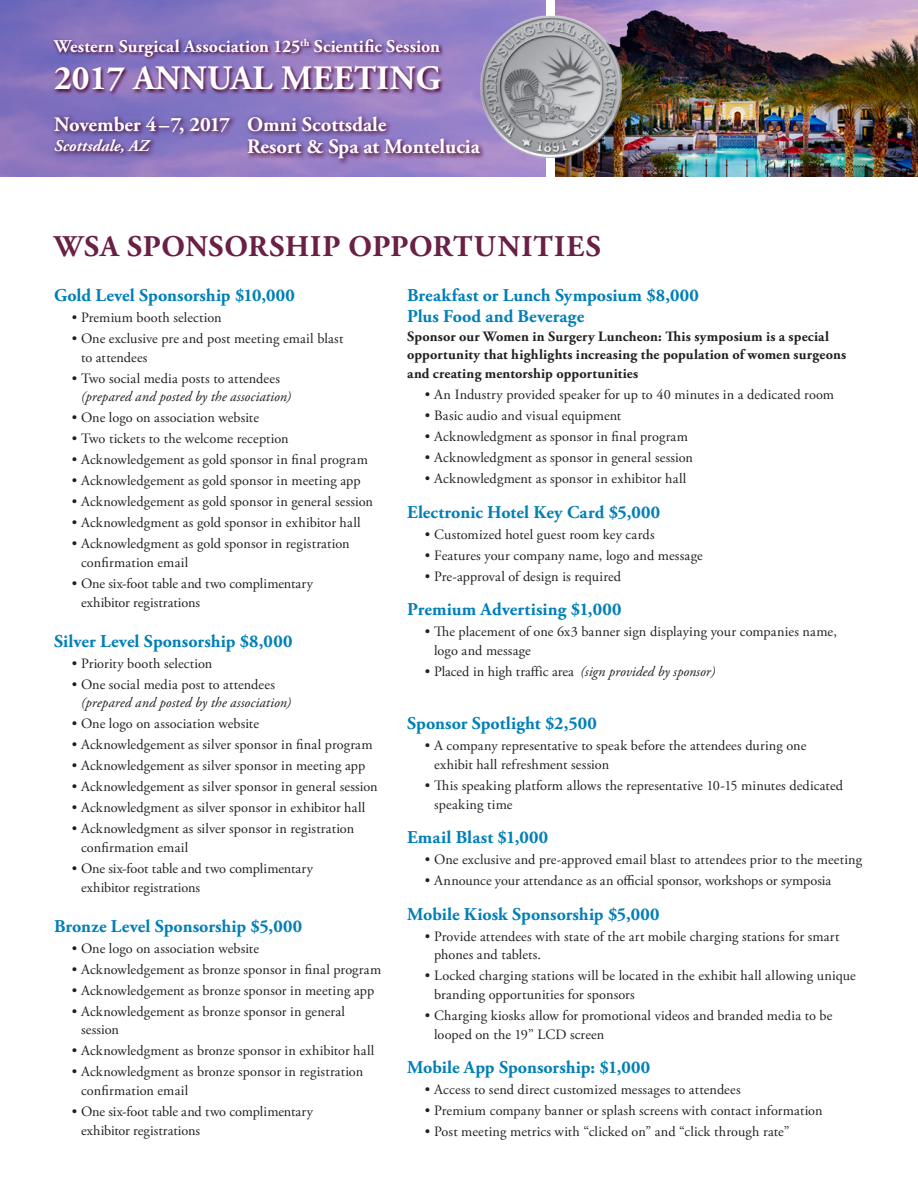
<style>
.page{position:relative;width:918px;height:1188px;background:#fff}
.page>*{position:absolute;margin:0;border:0;box-sizing:border-box;transform-origin:0 0}
.t1{font:700 34.2px "Adobe Garamond Pro";letter-spacing:.015em;color:#fff}
.t2{font:700 30px "Adobe Garamond Pro";letter-spacing:.025em;color:#6a2045}
.t3{font:700 20.55px/22.6px "Adobe Garamond Pro";color:#fff}
.t4{font:700 18px/21px "Adobe Garamond Pro";letter-spacing:.005em;color:#007fb7}
.t5{font:700 17.85px "Adobe Garamond Pro";letter-spacing:.005em;color:#fff}
.t6{font:italic 700 16.5px "Adobe Garamond Pro";color:#fff}
.t7{font:14.25px/18.8px "Adobe Garamond Pro";letter-spacing:.01em;color:#231f20}
.t8{font:700 14.25px/18.8px "Adobe Garamond Pro";letter-spacing:.01em;color:#231f20}
.t9{font:italic 14.25px/18.8px "Adobe Garamond Pro";letter-spacing:.01em;color:#231f20}
.s1{font-style:normal}
.s2{font-style:italic}
</style>
<div class="page">
<img style="left:0;top:0;width:546px;height:176px">
<img style="left:555px;top:0;width:363px;height:176px">
<svg style="left:51px;top:113px;width:186px;height:46px;background:#7a63ac"></svg>
<svg style="left:245px;top:113px;width:242px;height:52px;background:#886baf"></svg>
<svg style="left:52px;top:37px;width:393px;height:60px;background:#8161a3"></svg>
<img style="left:480px;top:16px;width:142px;height:141px">
<p class="t5" style="left:54px;top:36px;width:388px">Western Surgical Association 125<sup>th</sup> Scientific Session</p>
<h1 class="t1" style="left:54px;top:59px;width:388px">2017 ANNUAL MEETING</h1>
<h3 class="t3" style="left:54px;top:113px;width:178px">November 4 –7, 2017</h3>
<p class="t6" style="left:54px;top:136px;width:97px">Scottsdale, AZ</p>
<h3 class="t3" style="left:247px;top:113px;width:234px">Omni Scottsdale<br>Resort &amp; Spa at Montelucia</h3>
<p class="t2" style="left:54px;top:229px;width:548px">WSA SPONSORSHIP OPPORTUNITIES</p>
<p class="t4" style="left:54px;top:285px;width:243px">Gold Level Sponsorship $10,000</p>
<p class="t7" style="left:72px;top:308px;width:151px">• Premium booth selection</p>
<p class="t7" style="left:81px;top:329px;width:264px;text-indent:-9px">• One exclusive pre and post meeting email blast to attendees</p>
<p class="t9" style="left:81px;top:369px;width:212px;text-indent:-9px"><span class="s1">• Two social media posts to attendees </span>(prepared and posted by the association)</p>
<p class="t7" style="left:72px;top:409px;width:189px">• One logo on association website</p>
<p class="t7" style="left:72px;top:430px;width:218px">• Two tickets to the welcome reception</p>
<p class="t7" style="left:72px;top:451px;width:298px">• Acknowledgement as gold sponsor in final program</p>
<p class="t7" style="left:72px;top:472px;width:290px">• Acknowledgement as gold sponsor in meeting app</p>
<p class="t7" style="left:72px;top:493px;width:303px">• Acknowledgement as gold sponsor in general session</p>
<p class="t7" style="left:72px;top:514px;width:291px">• Acknowledgment as gold sponsor in exhibitor hall</p>
<p class="t7" style="left:81px;top:535px;width:270px;text-indent:-9px">• Acknowledgment as gold sponsor in registration confirmation email</p>
<p class="t7" style="left:81px;top:575px;width:234px;text-indent:-9px">• One six-foot table and two complimentary exhibitor registrations</p>
<p class="t4" style="left:54px;top:631px;width:240px">Silver Level Sponsorship $8,000</p>
<p class="t7" style="left:72px;top:654px;width:142px">• Priority booth selection</p>
<p class="t9" style="left:81px;top:675px;width:212px;text-indent:-9px"><span class="s1">• One social media post to attendees </span>(prepared and posted by the association)</p>
<p class="t7" style="left:72px;top:715px;width:189px">• One logo on association website</p>
<p class="t7" style="left:72px;top:736px;width:302px">• Acknowledgement as silver sponsor in final program</p>
<p class="t7" style="left:72px;top:757px;width:295px">• Acknowledgement as silver sponsor in meeting app</p>
<p class="t7" style="left:72px;top:778px;width:307px">• Acknowledgement as silver sponsor in general session</p>
<p class="t7" style="left:72px;top:799px;width:295px">• Acknowledgment as silver sponsor in exhibitor hall</p>
<p class="t7" style="left:81px;top:820px;width:275px;text-indent:-9px">• Acknowledgment as silver sponsor in registration confirmation email</p>
<p class="t7" style="left:81px;top:860px;width:234px;text-indent:-9px">• One six-foot table and two complimentary exhibitor registrations</p>
<p class="t4" style="left:54px;top:916px;width:250px">Bronze Level Sponsorship $5,000</p>
<p class="t7" style="left:72px;top:939px;width:189px">• One logo on association website</p>
<p class="t7" style="left:72px;top:960px;width:311px">• Acknowledgement as bronze sponsor in final program</p>
<p class="t7" style="left:72px;top:981px;width:304px">• Acknowledgement as bronze sponsor in meeting app</p>
<p class="t7" style="left:81px;top:1002px;width:266px;text-indent:-9px">• Acknowledgement as bronze sponsor in general session</p>
<p class="t7" style="left:72px;top:1042px;width:304px">• Acknowledgment as bronze sponsor in exhibitor hall</p>
<p class="t7" style="left:81px;top:1063px;width:284px;text-indent:-9px">• Acknowledgment as bronze sponsor in registration confirmation email</p>
<p class="t7" style="left:81px;top:1103px;width:234px;text-indent:-9px">• One six-foot table and two complimentary exhibitor registrations</p>
<p class="t4" style="left:407px;top:285px;width:293px">Breakfast or Lunch Symposium $8,000<br>Plus Food and Beverage</p>
<p class="t8" style="left:407px;top:327px;width:441px">Sponsor our Women in Surgery Luncheon: This symposium is a special opportunity that highlights increasing the population of women surgeons and creating mentorship opportunities</p>
<p class="t7" style="left:425px;top:386px;width:411px">• An Industry provided speaker for up to 40 minutes in a dedicated room</p>
<p class="t7" style="left:425px;top:407px;width:198px">• Basic audio and visual equipment</p>
<p class="t7" style="left:425px;top:428px;width:265px">• Acknowledgment as sponsor in final program</p>
<p class="t7" style="left:425px;top:449px;width:270px">• Acknowledgment as sponsor in general session</p>
<p class="t7" style="left:425px;top:470px;width:263px">• Acknowledgment as sponsor in exhibitor hall</p>
<p class="t4" style="left:407px;top:502px;width:255px">Electronic Hotel Key Card $5,000</p>
<p class="t7" style="left:425px;top:525px;width:231px">• Customized hotel guest room key cards</p>
<p class="t7" style="left:425px;top:546px;width:279px">• Features your company name, logo and message</p>
<p class="t7" style="left:425px;top:567px;width:198px">• Pre-approval of design is required</p>
<p class="t4" style="left:407px;top:599px;width:216px">Premium Advertising $1,000</p>
<p class="t7" style="left:434px;top:623px;width:404px;text-indent:-9px">• The placement of one 6x3 banner sign displaying your companies name, logo and message</p>
<p class="t7" style="left:425px;top:662px;width:292px">• Placed in high traffic area <span class="s2">(sign provided by sponsor)</span></p>
<p class="t4" style="left:407px;top:713px;width:191px">Sponsor Spotlight $2,500</p>
<p class="t7" style="left:434px;top:737px;width:374px;text-indent:-9px">• A company representative to speak before the attendees during one exhibit hall refreshment session</p>
<p class="t7" style="left:434px;top:776px;width:410px;text-indent:-9px">• This speaking platform allows the representative 10-15 minutes dedicated speaking time</p>
<p class="t4" style="left:407px;top:827px;width:143px">Email Blast $1,000</p>
<p class="t7" style="left:425px;top:851px;width:439px">• One exclusive and pre-approved email blast to attendees prior to the meeting</p>
<p class="t7" style="left:425px;top:872px;width:408px">• Announce your attendance as an official sponsor, workshops or symposia</p>
<p class="t4" style="left:407px;top:904px;width:254px">Mobile Kiosk Sponsorship $5,000</p>
<p class="t7" style="left:434px;top:927px;width:407px;text-indent:-9px">• Provide attendees with state of the art mobile charging stations for smart phones and tablets.</p>
<p class="t7" style="left:434px;top:967px;width:423px;text-indent:-9px">• Locked charging stations will be located in the exhibit hall allowing unique branding opportunities for sponsors</p>
<p class="t7" style="left:434px;top:1007px;width:400px;text-indent:-9px">• Charging kiosks allow for promotional videos and branded media to be looped on the 19” LCD screen</p>
<p class="t4" style="left:407px;top:1057px;width:245px">Mobile App Sponsorship: $1,000</p>
<p class="t7" style="left:425px;top:1081px;width:317px">• Access to send direct customized messages to attendees</p>
<p class="t7" style="left:425px;top:1102px;width:399px">• Premium company banner or splash screens with contact information</p>
<p class="t7" style="left:425px;top:1123px;width:366px">• Post meeting metrics with “clicked on” and “click through rate”</p>
</div>
